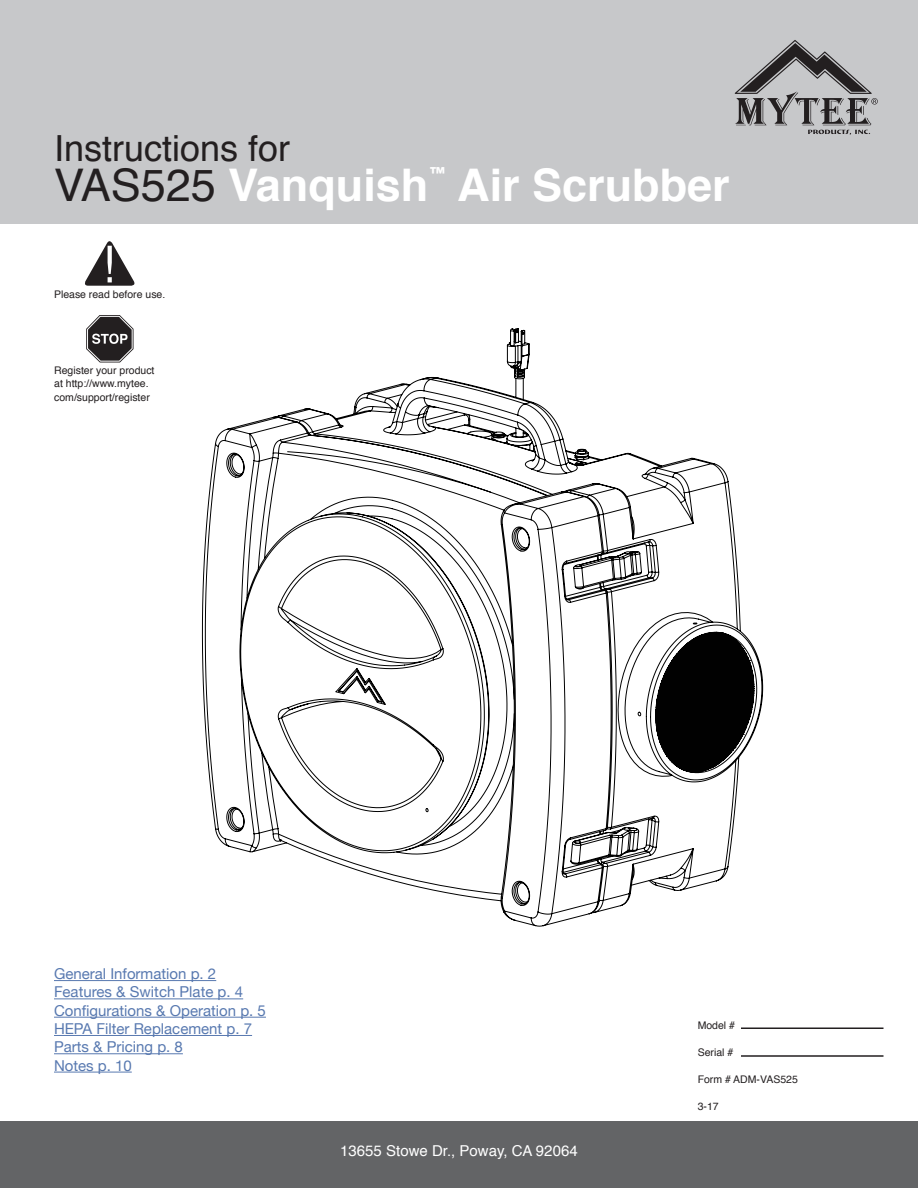
<style>
.page{position:relative;width:918px;height:1188px;background:#fff}
.page>*{position:absolute;margin:0;border:0;box-sizing:border-box;transform-origin:0 0}
.t1{font:700 45px "Helvetica";color:#fff}
.t2{font:36px "Helvetica";color:#231f20}
.t3{font:700 18px "Helvetica";color:#fff}
.t4{font:15px/18.3px "Helvetica Neue";color:#5879b0}
.t5{font:15px "Helvetica";color:#fff}
.t6{font:10.5px/13.5px "Helvetica";color:#231f20}
.s1{font-weight:400;color:#231f20}
</style>
<div class="page">
<div style="left:0;top:0;width:918px;height:223px;background:#c7c8ca"></div>
<hr style="left:54px;top:980px;width:162px;height:1px;background:#5879b0">
<hr style="left:54px;top:999px;width:189px;height:1px;background:#5879b0">
<hr style="left:54px;top:1017px;width:212px;height:1px;background:#5879b0">
<hr style="left:54px;top:1035px;width:198px;height:1px;background:#5879b0">
<hr style="left:54px;top:1053px;width:129px;height:1px;background:#5879b0">
<hr style="left:54px;top:1072px;width:78px;height:1px;background:#5879b0">
<svg style="left:735px;top:40px;width:143px;height:95px"></svg>
<div style="left:0;top:1122px;width:918px;height:66px;background:#636466"></div>
<hr style="left:741px;top:1028px;width:143px;height:1px;background:#231f20">
<hr style="left:741px;top:1055px;width:143px;height:2px;background:#231f20">
<svg style="left:85px;top:241px;width:50px;height:45px"></svg>
<svg style="left:86px;top:315px;width:48px;height:48px"></svg>
<svg style="left:202px;top:328px;width:561px;height:599px"></svg>
<h2 class="t2" style="left:54px;top:120px;width:238px">Instructions for</h2>
<h1 class="t1" style="left:54px;top:149px;width:376px"><span class="s1">VAS525</span> Vanquish</h1>
<p class="t3" style="left:428px;top:159px;width:19px">™</p>
<h1 class="t1" style="left:457px;top:149px;width:274px">Air Scrubber</h1>
<p class="t6" style="left:54px;top:288px;width:113px">Please read before use.</p>
<p class="t6" style="left:54px;top:363px;width:102px">Register your product at http://www.mytee. com/support/register</p>
<p class="t4" style="left:54px;top:965px;width:213px">General Information p. 2<br>Features &amp; Switch Plate p. 4<br>Configurations &amp; Operation p. 5<br>HEPA Filter Replacement p. 7<br>Parts &amp; Pricing p. 8<br>Notes p. 10</p>
<p class="t5" style="left:340px;top:1139px;width:239px">13655 Stowe Dr., Poway, CA 92064</p>
<p class="t6" style="left:698px;top:1019px;width:39px">Model #</p>
<p class="t6" style="left:698px;top:1046px;width:37px">Serial #</p>
<p class="t6" style="left:698px;top:1073px;width:102px">Form # ADM-VAS525</p>
<p class="t6" style="left:698px;top:1100px;width:23px">3-17</p>
</div>
